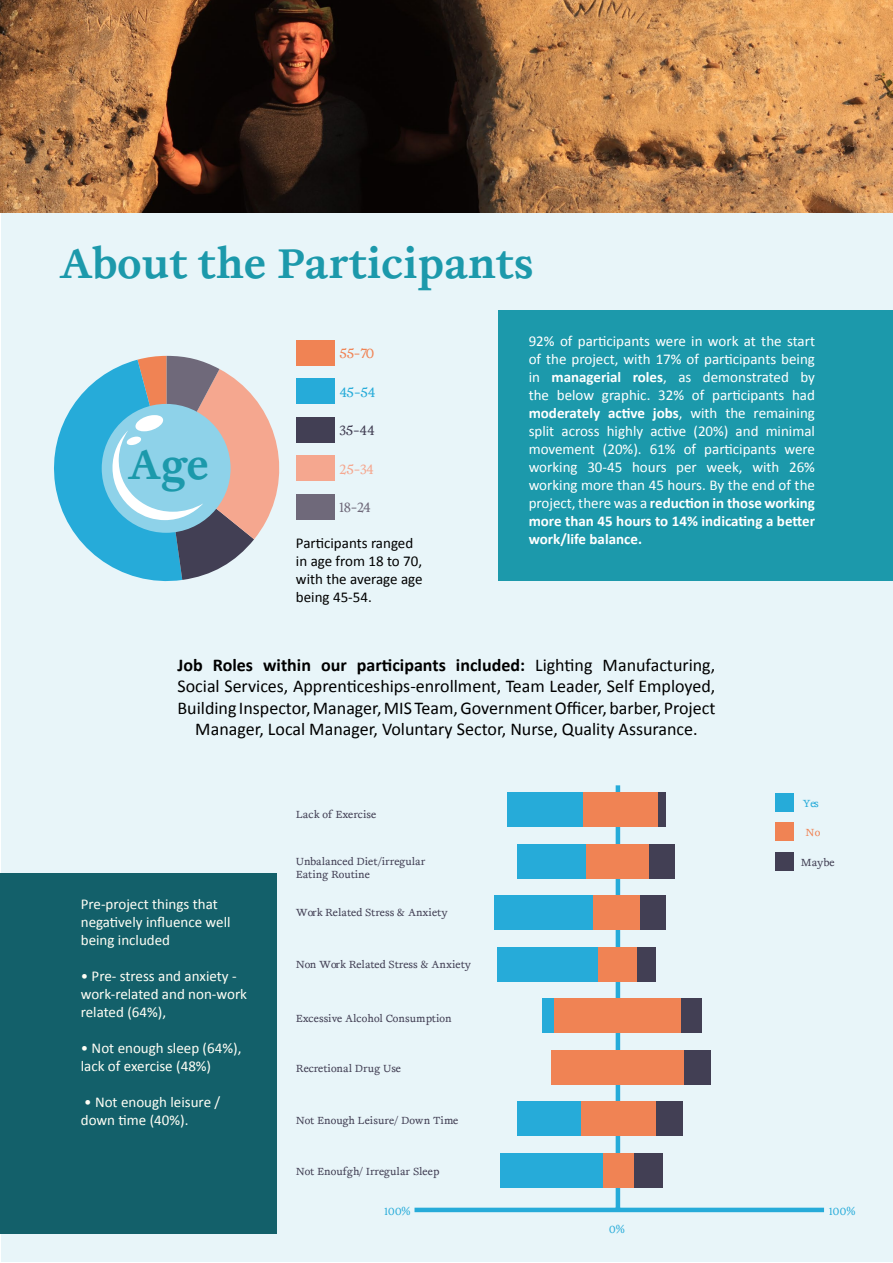
<style>
.page{position:relative;width:893px;height:1263px;background:#fff}
.page>*{position:absolute;margin:0;border:0;box-sizing:border-box;transform-origin:0 0}
.t1{font:700 45px "Joly Text";color:#1c99ab}
.t2{font:18px/21.6px "Calibri";color:#000;text-align:center}
.t3{font:15px/18px "Calibri";color:#fff;text-align:justify}
.t4{font:15px/18px "Calibri";color:#fffef5}
.t5{font:15px/18px "Calibri";color:#000}
.t6{font:14.55px "Joly Text";color:#f08354}
.t7{font:14.55px "Joly Text";color:#26abd9}
.t8{font:14.55px "Joly Text";color:#423f54}
.t9{font:14.55px "Joly Text";color:#f5a78f}
.t10{font:14.55px "Joly Text";color:#6f697a}
.t11{font:11.25px/13.5px "Joly Text";color:#423f54}
.t12{font:11.25px "Joly Text";color:#26abd9}
.t13{font:11.25px "Joly Text";color:#f08354}
.s1{font-weight:700}
</style>
<div class="page">
<div style="left:1px;top:1px;width:891px;height:1261px;background:#e8f5f9"></div>
<div style="left:0;top:873px;width:276px;height:360px;background:#13606a"></div>
<div style="left:499px;top:310px;width:394px;height:271px;background:#1c99ab"></div>
<div style="left:296px;top:340px;width:39px;height:25px;background:#f08354"></div>
<div style="left:296px;top:378px;width:39px;height:26px;background:#26abd9"></div>
<div style="left:296px;top:417px;width:39px;height:26px;background:#423f54"></div>
<div style="left:296px;top:456px;width:39px;height:25px;background:#f5a78f"></div>
<div style="left:296px;top:494px;width:39px;height:26px;background:#6f697a"></div>
<svg style="left:54px;top:356px;width:226px;height:226px"></svg>
<img style="left:0;top:0;width:892px;height:213px">
<hr style="left:616px;top:785px;width:4px;height:425px;background:#26abd9">
<hr style="left:414px;top:1208px;width:410px;height:4px;background:#26abd9">
<div style="left:507px;top:793px;width:76px;height:34px;background:#26abd9"></div>
<div style="left:517px;top:844px;width:69px;height:34px;background:#26abd9"></div>
<div style="left:494px;top:896px;width:103px;height:34px;background:#26abd9"></div>
<div style="left:497px;top:947px;width:103px;height:34px;background:#26abd9"></div>
<div style="left:542px;top:999px;width:13px;height:34px;background:#26abd9"></div>
<div style="left:517px;top:1102px;width:65px;height:34px;background:#26abd9"></div>
<div style="left:500px;top:1153px;width:103px;height:34px;background:#26abd9"></div>
<div style="left:555px;top:999px;width:126px;height:34px;background:#f08354"></div>
<div style="left:551px;top:1050px;width:133px;height:34px;background:#f08354"></div>
<div style="left:582px;top:1102px;width:74px;height:34px;background:#f08354"></div>
<div style="left:681px;top:999px;width:21px;height:34px;background:#423f54"></div>
<div style="left:684px;top:1050px;width:27px;height:34px;background:#423f54"></div>
<div style="left:656px;top:1102px;width:26px;height:34px;background:#423f54"></div>
<div style="left:599px;top:947px;width:41px;height:34px;background:#f08354"></div>
<div style="left:603px;top:1153px;width:31px;height:34px;background:#f08354"></div>
<div style="left:638px;top:947px;width:18px;height:34px;background:#423f54"></div>
<div style="left:634px;top:1153px;width:28px;height:34px;background:#423f54"></div>
<div style="left:593px;top:896px;width:47px;height:34px;background:#f08354"></div>
<div style="left:583px;top:793px;width:75px;height:34px;background:#f08354"></div>
<div style="left:586px;top:844px;width:64px;height:34px;background:#f08354"></div>
<div style="left:658px;top:793px;width:8px;height:34px;background:#423f54"></div>
<div style="left:650px;top:844px;width:25px;height:34px;background:#423f54"></div>
<div style="left:640px;top:896px;width:25px;height:34px;background:#423f54"></div>
<div style="left:775px;top:793px;width:19px;height:18px;background:#26abd9"></div>
<div style="left:775px;top:822px;width:19px;height:19px;background:#f08354"></div>
<div style="left:775px;top:852px;width:19px;height:19px;background:#423f54"></div>
<h1 class="t1" style="left:60px;top:227px;width:476px">About the Participants</h1>
<h1 class="t1" style="left:128px;top:429px;width:83px">Age</h1>
<p class="t6" style="left:339px;top:342px;width:36px">55-70</p>
<p class="t7" style="left:339px;top:381px;width:37px">45-54</p>
<p class="t8" style="left:339px;top:420px;width:36px">35-44</p>
<p class="t9" style="left:339px;top:458px;width:35px">25-34</p>
<p class="t10" style="left:339px;top:497px;width:32px">18-24</p>
<p class="t5" style="left:296px;top:534px;width:128px">Participants ranged in age from 18 to 70, with the average age being 45-54.</p>
<p class="t3" style="left:529px;top:331px;width:288px">92% of participants were in work at the start of the project, with 17% of participants being in <span class="s1">managerial roles</span>, as demonstrated by the below graphic. 32% of participants had <span class="s1">moderately active jobs</span>, with the remaining split across highly active (20%) and minimal movement (20%). 61% of participants were working 30-45 hours per week, with 26% working more than 45 hours. By the end of the project, there was a <span class="s1">reduction in those working more than 45 hours to 14% indicating a better work/life balance.</span></p>
<p class="t2" style="left:178px;top:653px;width:539px"><span class="s1">Job Roles within our participants included:</span> Lighting Manufacturing, Social Services, Apprenticeships-enrollment, Team Leader, Self Employed, Building Inspector, Manager, MIS Team, Government Officer, barber, Project Manager, Local Manager, Voluntary Sector, Nurse, Quality Assurance.</p>
<p class="t4" style="left:81px;top:895px;width:151px">Pre-project things that negatively influence well being included</p>
<p class="t4" style="left:81px;top:967px;width:168px">• Pre- stress and anxiety - work-related and non-work related (64%),</p>
<p class="t4" style="left:81px;top:1039px;width:162px">• Not enough sleep (64%), lack of exercise (48%)</p>
<p class="t4" style="left:81px;top:1093px;width:141px">• Not enough leisure / down time (40%).</p>
<p class="t11" style="left:296px;top:807px;width:82px">Lack of Exercise</p>
<p class="t11" style="left:296px;top:854px;width:131px">Unbalanced Diet/irregular<br>Eating Routine</p>
<p class="t11" style="left:296px;top:905px;width:154px">Work Related Stress &amp; Anxiety</p>
<p class="t11" style="left:296px;top:957px;width:177px">Non Work Related Stress &amp; Anxiety</p>
<p class="t11" style="left:296px;top:1011px;width:157px">Excessive Alcohol Consumption</p>
<p class="t11" style="left:296px;top:1061px;width:107px">Recretional Drug Use</p>
<p class="t11" style="left:296px;top:1113px;width:164px">Not Enough Leisure/ Down Time</p>
<p class="t11" style="left:296px;top:1164px;width:145px">Not Enoufgh/ Irregular Sleep</p>
<p class="t12" style="left:803px;top:794px;width:18px">Yes</p>
<p class="t13" style="left:805px;top:824px;width:16px">No</p>
<p class="t11" style="left:801px;top:855px;width:35px">Maybe</p>
<p class="t12" style="left:384px;top:1202px;width:28px">100%</p>
<p class="t12" style="left:829px;top:1202px;width:28px">100%</p>
<p class="t12" style="left:609px;top:1221px;width:17px">0%</p>
</div>
